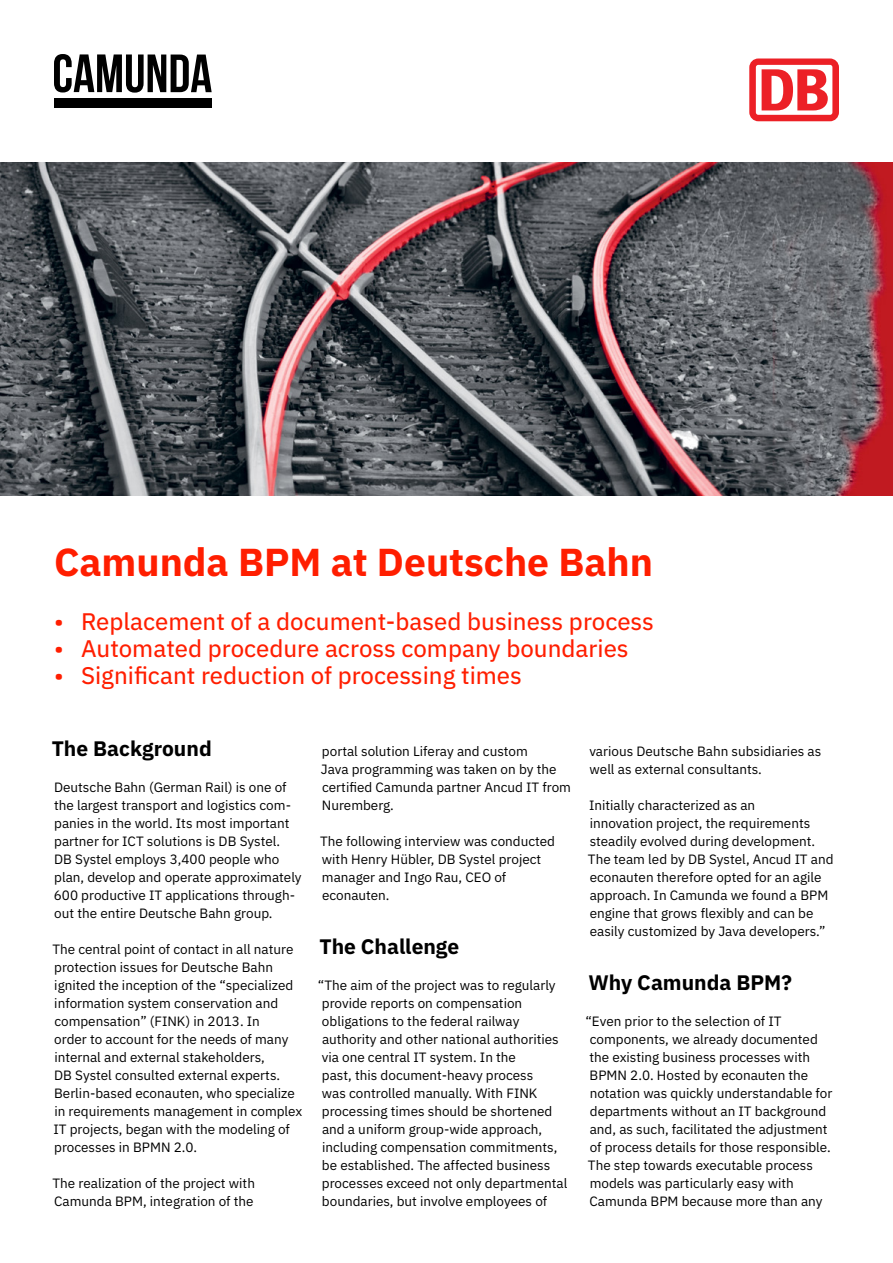
<style>
.page{position:relative;width:893px;height:1263px;background:#fff}
.page>*{position:absolute;margin:0;border:0;box-sizing:border-box;transform-origin:0 0}
.t1{font:700 39px "IBM Plex Sans";color:#ff1e00}
.t2{font:24px "IBM Plex Sans Text";color:#ff1e00}
.t3{font:700 21px "IBM Plex Sans";color:#000}
.t4{font:13.5px/18px "IBM Plex Sans";color:#000}
</style>
<div class="page">
<svg style="left:54px;top:54px;width:158px;height:39px"></svg>
<div style="left:54px;top:98px;width:158px;height:10px;background:#000"></div>
<img style="left:0;top:162px;width:893px;height:333px">
<div style="left:749px;top:59px;width:90px;height:62px;background:#ec2026;border-radius:9px"></div>
<div style="left:756px;top:65px;width:76px;height:50px;background:#fff;border-radius:2px"></div>
<svg style="left:762px;top:69px;width:66px;height:41px"></svg>
<h1 class="t1" style="left:54px;top:531px;width:601px">Camunda BPM at Deutsche Bahn</h1>
<h2 class="t2" style="left:54px;top:603px;width:601px">• Replacement of a document-based business process</h2>
<h2 class="t2" style="left:54px;top:630px;width:576px">• Automated procedure across company boundaries</h2>
<h2 class="t2" style="left:54px;top:657px;width:469px">• Significant reduction of processing times</h2>
<h3 class="t3" style="left:52px;top:732px;width:162px">The Background</h3>
<p class="t4" style="left:54px;top:777px;width:249px">Deutsche Bahn (German Rail) is one of the largest transport and logistics com&shy;panies in the world. Its most important partner for ICT solutions is DB Systel.<br>DB Systel employs 3,400 people who plan, develop and operate approximately 600 productive IT applications through&shy;out the entire Deutsche Bahn group.</p>
<p class="t4" style="left:53px;top:939px;width:251px">The central point of contact in all nature protection issues for Deutsche Bahn ignited the inception of the “specialized information system conservation and compensation” (FINK) in 2013. In<br>order to account for the needs of many internal and external stakeholders,<br>DB Systel consulted external experts.<br>Berlin-based econauten, who specialize in requirements management in complex IT projects, began with the modeling of processes in BPMN 2.0.</p>
<p class="t4" style="left:53px;top:1173px;width:204px">The realization of the project with<br>Camunda BPM, integration of the</p>
<p class="t4" style="left:321px;top:741px;width:252px">portal solution Liferay and custom<br>Java programming was taken on by the certified Camunda partner Ancud IT from<br>Nuremberg.</p>
<p class="t4" style="left:320px;top:831px;width:236px">The following interview was conducted with Henry Hübler, DB Systel project manager and Ingo Rau, CEO of econauten.</p>
<h3 class="t3" style="left:319px;top:930px;width:141px">The Challenge</h3>
<p class="t4" style="left:318px;top:975px;width:251px">“The aim of the project was to regularly provide reports on compensation obligations to the federal railway authority and other national authorities via one central IT system. In the<br>past, this document-heavy process<br>was controlled manually. With FINK processing times should be shortened and a uniform group-wide approach, including compensation commitments, be established. The affected business processes exceed not only departmental boundaries, but involve employees of</p>
<p class="t4" style="left:589px;top:741px;width:233px">various Deutsche Bahn subsidiaries as well as external consultants.</p>
<p class="t4" style="left:588px;top:795px;width:247px">Initially characterized as an<br>innovation project, the requirements steadily evolved during development.<br>The team led by DB Systel, Ancud IT and econauten therefore opted for an agile approach. In Camunda we found a BPM engine that grows flexibly and can be easily customized by Java developers.”</p>
<h3 class="t3" style="left:588px;top:966px;width:205px">Why Camunda BPM?</h3>
<p class="t4" style="left:586px;top:1011px;width:248px">“Even prior to the selection of IT components, we already documented the existing business processes with BPMN 2.0. Hosted by econauten the notation was quickly understandable for departments without an IT background and, as such, facilitated the adjustment of process details for those responsible.<br>The step towards executable process models was particularly easy with Camunda BPM because more than any</p>
</div>
